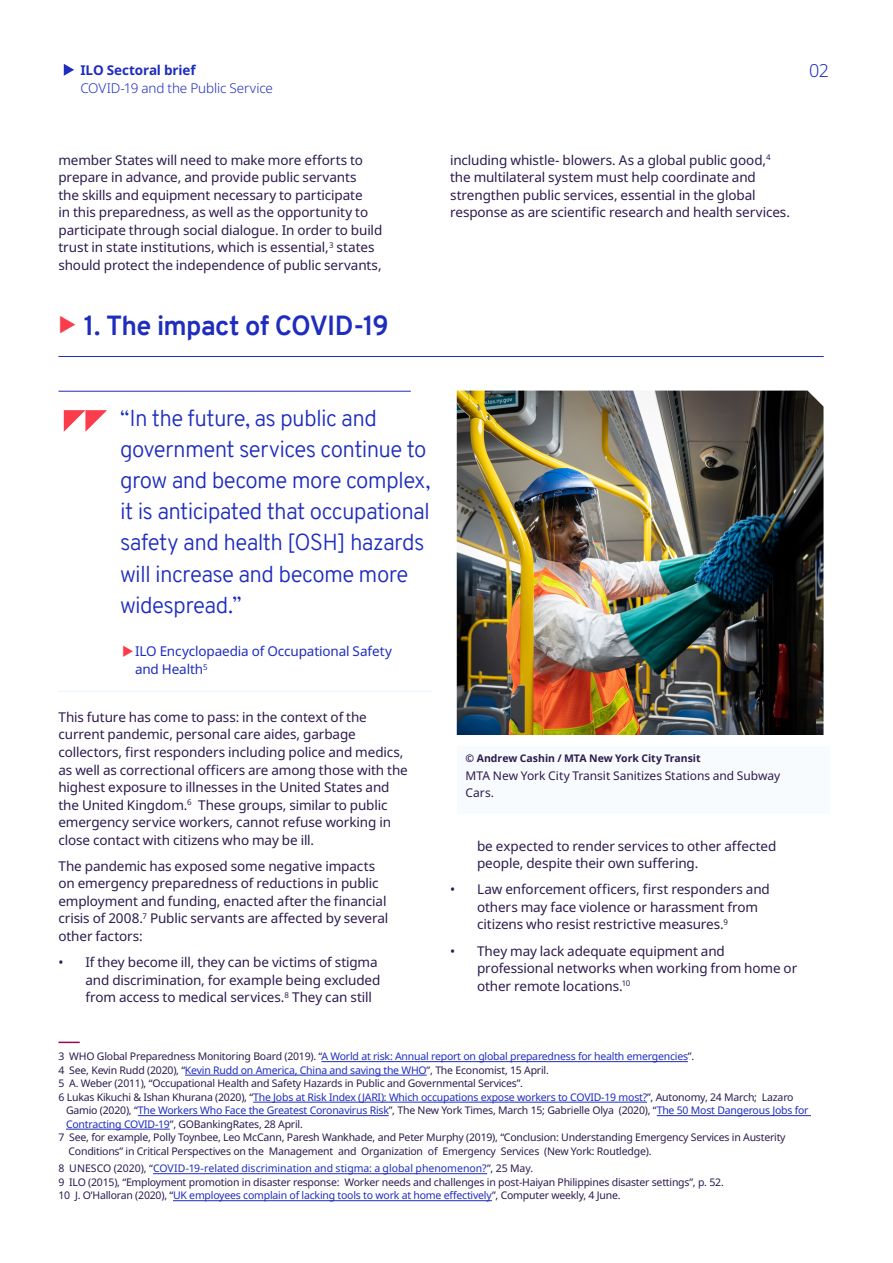
<style>
.page{position:relative;width:893px;height:1263px;background:#fff}
.page>*{position:absolute;margin:0;border:0;box-sizing:border-box;transform-origin:0 0}
.t1{font:700 27px "Overpass";letter-spacing:-.025em;color:#1e2dbe}
.Briefing_A4_-_Quote{font:300 22.5px/31.2px "Overpass";letter-spacing:-.03em;color:#1e2dbe}
.t2{font:300 18px "Noto Sans";color:#1e2dbe}
.Briefing_A4_-_Body{font:13.5px/17.5px "Noto Sans";letter-spacing:-.01em;color:#2c1b4d}
.t3{font:13.5px/17.5px "Noto Sans";letter-spacing:-.01em;color:#1e2dbe}
.Briefing_A4_-_Subhea{font:300 13.5px/18px "Noto Sans";letter-spacing:-.01em;color:#1e2dbe}
.Briefing_A4_-_Body-2{font:12px/17.5px "Noto Sans";letter-spacing:-.005em;color:#2c1b4d}
.Briefing_A4-_footnot{font:10.5px/13.5px "Noto Sans";letter-spacing:-.02em;color:#2c1b4d}
.Briefing_A4-_footnot-2{font:10.5px/13.5px "Noto Sans";letter-spacing:-.02em;color:#1e2dbe}
.Briefing_A4-_footnot-3{font:10.5px "Noto Sans";color:#1e2dbe}
.Briefing_A4_-_Body-3{font:700 10.5px "Noto Sans";color:#2c1b4d}
.s1{font-weight:700}
.s2{color:#2c1b4d}
.s3{color:#1e2dbe}
</style>
<div class="page">
<img style="left:457px;top:391px;width:366px;height:344px">
<div style="left:457px;top:746px;width:372px;height:68px;background:#f8fbfe"></div>
<svg style="left:58px;top:1042px;width:22px;height:1px"></svg>
<hr style="left:321px;top:1061px;width:367px;height:1px;background:#1e2dbe">
<hr style="left:185px;top:1075px;width:242px;height:1px;background:#1e2dbe">
<hr style="left:253px;top:1102px;width:394px;height:1px;background:#1e2dbe">
<hr style="left:138px;top:1115px;width:251px;height:1px;background:#1e2dbe">
<hr style="left:657px;top:1115px;width:154px;height:1px;background:#1e2dbe">
<hr style="left:66px;top:1129px;width:104px;height:1px;background:#1e2dbe">
<hr style="left:153px;top:1173px;width:334px;height:1px;background:#1e2dbe">
<hr style="left:173px;top:1200px;width:319px;height:1px;background:#1e2dbe">
<hr style="left:58px;top:356px;width:766px;height:1px;background:#1e2dbe">
<hr style="left:58px;top:391px;width:353px;height:1px;background:#1e2dbe">
<hr style="left:58px;top:691px;width:374px;height:1px;background:#ebf5fd">
<svg style="left:64px;top:64px;width:10px;height:12px"></svg>
<svg style="left:64px;top:410px;width:43px;height:22px"></svg>
<p class="Briefing_A4_-_Subhea" style="left:80px;top:61px;width:194px"><span class="s1">ILO Sectoral brief<br></span>COVID-19 and the Public Service</p>
<p class="Briefing_A4_-_Body" style="left:58px;top:151px;width:325px">member States will need to make more efforts to prepare in advance, and provide public servants<br>the skills and equipment necessary to participate<br>in this preparedness, as well as the opportunity to participate through social dialogue. In order to build trust in state institutions, which is essential,<sup>3</sup> states should protect the independence of public servants,</p>
<p class="t1" style="left:84px;top:306px;width:307px">1. The impact of COVID-19</p>
<h3 class="t2" style="left:809px;top:57px;width:22px">02</h3>
<p class="Briefing_A4_-_Body" style="left:450px;top:151px;width:341px">including whistle- blowers. As a global public good,<sup>4 </sup>the multilateral system must help coordinate and strengthen public services, essential in the global response as are scientific research and health services.</p>
<p class="Briefing_A4_-_Quote" style="left:120px;top:402px;width:312px">“In the future, as public and government services continue to grow and become more complex, it is anticipated that occupational safety and health [OSH] hazards will increase and become more widespread.”</p>
<p class="t3" style="left:135px;top:643px;width:258px">ILO Encyclopaedia of Occupational Safety and Health<sup>5</sup></p>
<p class="Briefing_A4_-_Body" style="left:58px;top:708px;width:351px">This future has come to pass: in the context of the current pandemic, personal care aides, garbage collectors, first responders including police and medics, as well as correctional officers are among those with the highest exposure to illnesses in the United States and the United Kingdom.<sup>6</sup> These groups, similar to public emergency service workers, cannot refuse working in close contact with citizens who may be ill.</p>
<p class="Briefing_A4_-_Body" style="left:58px;top:857px;width:331px">The pandemic has exposed some negative impacts on emergency preparedness of reductions in public employment and funding, enacted after the financial crisis of 2008.<sup>7</sup> Public servants are affected by several other factors:</p>
<p class="Briefing_A4_-_Body" style="left:85px;top:954px;width:296px;text-indent:-27px">• If they become ill, they can be victims of stigma and discrimination, for example being excluded from access to medical services.<sup>8</sup> They can still</p>
<p class="Briefing_A4_-_Body-3" style="left:466px;top:751px;width:237px">© Andrew Cashin / MTA New York City Transit</p>
<p class="Briefing_A4_-_Body-2" style="left:466px;top:767px;width:316px">MTA New York City Transit Sanitizes Stations and Subway<br>Cars.</p>
<p class="Briefing_A4_-_Body" style="left:477px;top:837px;width:301px">be expected to render services to other affected people, despite their own suffering.</p>
<p class="Briefing_A4_-_Body" style="left:477px;top:881px;width:294px;text-indent:-27px">• Law enforcement officers, first responders and others may face violence or harassment from citizens who resist restrictive measures.<sup>9</sup></p>
<p class="Briefing_A4_-_Body" style="left:477px;top:942px;width:322px;text-indent:-27px">• They may lack adequate equipment and professional networks when working from home or other remote locations.<sup>10</sup></p>
<p class="Briefing_A4-_footnot-2" style="left:58px;top:1050px;width:637px"><span class="s2">3 WHO Global Preparedness Monitoring Board (2019). “</span>A World at risk: Annual report on global preparedness for health emergencies<span class="s2">”.</span></p>
<p class="Briefing_A4-_footnot" style="left:58px;top:1063px;width:492px">4 See, Kevin Rudd (2020), “<span class="s3">Kevin Rudd on America, China and saving the WHO</span>”, The Economist, 15 April.</p>
<p class="Briefing_A4-_footnot" style="left:58px;top:1077px;width:466px">5 A. Weber (2011), “Occupational Health and Safety Hazards in Public and Governmental Services”.</p>
<p class="Briefing_A4-_footnot-2" style="left:66px;top:1090px;width:744px;text-indent:-8px"><span class="s2">6 Lukas Kikuchi &amp; Ishan Khurana (2020), “</span>The Jobs at Risk Index (JARI): Which occupations expose workers to COVID-19 most?<span class="s2">”, Autonomy, 24 March; Lazaro<br>Gamio (2020), “</span>The Workers Who Face the Greatest Coronavirus Risk<span class="s2">”, The New York Times, March 15; Gabrielle Olya (2020), “</span>The 50 Most Dangerous Jobs for<br>Contracting COVID-19<span class="s2">”, GOBankingRates, 28 April.</span></p>
<p class="Briefing_A4-_footnot" style="left:69px;top:1131px;width:719px;text-indent:-10px">7 See, for example, Polly Toynbee, Leo McCann, Paresh Wankhade, and Peter Murphy (2019), “Conclusion: Understanding Emergency Services in Austerity<br>Conditions” in Critical Perspectives on the Management and Organization of Emergency Services (New York: Routledge).</p>
<p class="Briefing_A4-_footnot-3" style="left:58px;top:1161px;width:476px"><span class="s2">8 UNESCO (2020), “</span>COVID-19-related discrimination and stigma: a global phenomenon?<span class="s2">”, 25 May.</span></p>
<p class="Briefing_A4-_footnot" style="left:58px;top:1175px;width:667px">9 ILO (2015), “Employment promotion in disaster response: Worker needs and challenges in post-Haiyan Philippines disaster settings”, p. 52.</p>
<p class="Briefing_A4-_footnot-2" style="left:58px;top:1189px;width:564px"><span class="s2">10 J. O’Halloran (2020), “</span>UK employees complain of lacking tools to work at home effectively<span class="s2">”, Computer weekly, 4 June.</span></p>
</div>
